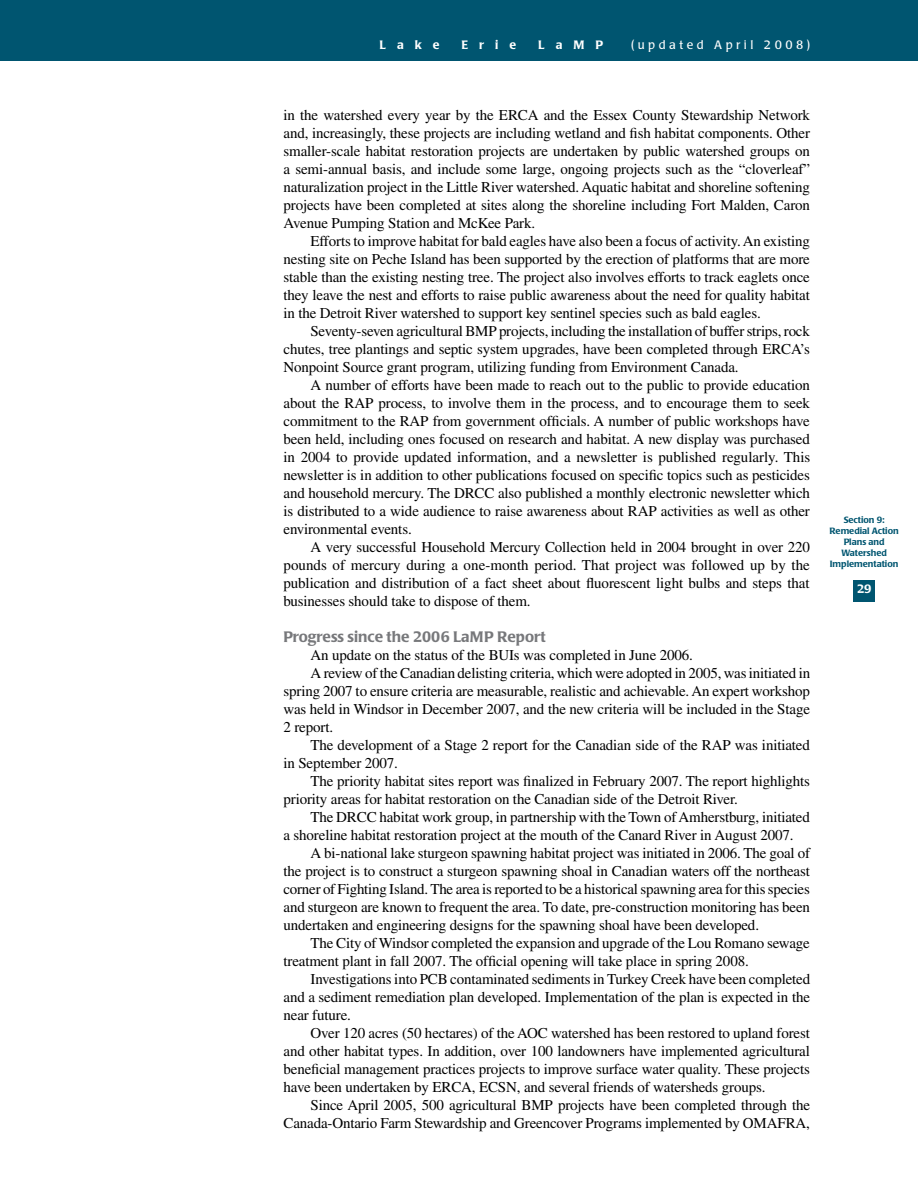
<style>
.page{position:relative;width:918px;height:1188px;background:#fff}
.page>*{position:absolute;margin:0;border:0;box-sizing:border-box;transform-origin:0 0}
.t1{font:15px/18px "Times";letter-spacing:-.01em;color:#000;text-align:justify}
.t2{font:500 15px "Poppl Laudatio";color:#77787b}
.t3{font:12px "Poppl Laudatio";color:#fff}
.t4{font:500 12px "Poppl Laudatio";color:#fff}
.t5{font:500 9px/10.8px "Poppl Laudatio";color:#005570;text-align:center}
</style>
<div class="page">
<div style="left:0;top:0;width:918px;height:61px;background:#005570"></div>
<div style="left:853px;top:580px;width:22px;height:22px;background:#005570"></div>
<p class="t4" style="left:380px;top:38px;width:61px">L a k e</p>
<p class="t4" style="left:461px;top:38px;width:56px">E r i e</p>
<p class="t4" style="left:538px;top:38px;width:66px">L a M P</p>
<p class="t3" style="left:631px;top:38px;width:180px">( u p d a t e d A p r i l 2 0 0 8 )</p>
<p class="t1" style="left:284px;top:106px;width:528px">in the watershed every year by the ERCA and the Essex County Stewardship Network and, increasingly, these projects are including wetland and fish habitat components. Other smaller-scale habitat restoration projects are undertaken by public watershed groups on a semi-annual basis, and include some large, ongoing projects such as the “cloverleaf” naturalization project in the Little River watershed. Aquatic habitat and shoreline softening projects have been completed at sites along the shoreline including Fort Malden, Caron Avenue Pumping Station and McKee Park.</p>
<p class="t1" style="left:284px;top:232px;width:528px;text-indent:27px">Efforts to improve habitat for bald eagles have also been a focus of activity. An existing nesting site on Peche Island has been supported by the erection of platforms that are more stable than the existing nesting tree. The project also involves efforts to track eaglets once they leave the nest and efforts to raise public awareness about the need for quality habitat in the Detroit River watershed to support key sentinel species such as bald eagles.</p>
<p class="t1" style="left:284px;top:322px;width:528px;text-indent:27px">Seventy-seven agricultural BMP projects, including the installation of buffer strips, rock chutes, tree plantings and septic system upgrades, have been completed through ERCA’s Nonpoint Source grant program, utilizing funding from Environment Canada.</p>
<p class="t1" style="left:284px;top:376px;width:528px;text-indent:27px">A number of efforts have been made to reach out to the public to provide education about the RAP process, to involve them in the process, and to encourage them to seek commitment to the RAP from government officials. A number of public workshops have been held, including ones focused on research and habitat. A new display was purchased in 2004 to provide updated information, and a newsletter is published regularly. This newsletter is in addition to other publications focused on specific topics such as pesticides and household mercury. The DRCC also published a monthly electronic newsletter which is distributed to a wide audience to raise awareness about RAP activities as well as other environmental events.</p>
<p class="t1" style="left:284px;top:538px;width:528px;text-indent:27px">A very successful Household Mercury Collection held in 2004 brought in over 220 pounds of mercury during a one-month period. That project was followed up by the publication and distribution of a fact sheet about fluorescent light bulbs and steps that businesses should take to dispose of them.</p>
<p class="t2" style="left:284px;top:628px;width:264px">Progress since the 2006 LaMP Report</p>
<p class="t1" style="left:310px;top:646px;width:384px">An update on the status of the BUIs was completed in June 2006.</p>
<p class="t1" style="left:310px;top:664px;width:501px">A review of the Canadian delisting criteria, which were adopted in 2005, was initiated in</p>
<p class="t1" style="left:284px;top:682px;width:528px">spring 2007 to ensure criteria are measurable, realistic and achievable. An expert workshop</p>
<p class="t1" style="left:284px;top:700px;width:528px">was held in Windsor in December 2007, and the new criteria will be included in the Stage</p>
<p class="t1" style="left:284px;top:718px;width:51px">2 report.</p>
<p class="t1" style="left:310px;top:736px;width:501px">The development of a Stage 2 report for the Canadian side of the RAP was initiated</p>
<p class="t1" style="left:284px;top:754px;width:116px">in September 2007.</p>
<p class="t1" style="left:310px;top:772px;width:501px">The priority habitat sites report was finalized in February 2007. The report highlights</p>
<p class="t1" style="left:284px;top:790px;width:456px">priority areas for habitat restoration on the Canadian side of the Detroit River.</p>
<p class="t1" style="left:310px;top:808px;width:501px">The DRCC habitat work group, in partnership with the Town of Amherstburg, initiated</p>
<p class="t1" style="left:284px;top:826px;width:512px">a shoreline habitat restoration project at the mouth of the Canard River in August 2007.</p>
<p class="t1" style="left:310px;top:844px;width:501px">A bi-national lake sturgeon spawning habitat project was initiated in 2006. The goal of</p>
<p class="t1" style="left:284px;top:862px;width:528px">the project is to construct a sturgeon spawning shoal in Canadian waters off the northeast</p>
<p class="t1" style="left:284px;top:880px;width:528px">corner of Fighting Island. The area is reported to be a historical spawning area for this species</p>
<p class="t1" style="left:284px;top:898px;width:528px">and sturgeon are known to frequent the area. To date, pre-construction monitoring has been</p>
<p class="t1" style="left:284px;top:916px;width:477px">undertaken and engineering designs for the spawning shoal have been developed.</p>
<p class="t1" style="left:310px;top:934px;width:501px">The City of Windsor completed the expansion and upgrade of the Lou Romano sewage</p>
<p class="t1" style="left:284px;top:952px;width:467px">treatment plant in fall 2007. The official opening will take place in spring 2008.</p>
<p class="t1" style="left:310px;top:970px;width:501px">Investigations into PCB contaminated sediments in Turkey Creek have been completed</p>
<p class="t1" style="left:284px;top:988px;width:528px">and a sediment remediation plan developed. Implementation of the plan is expected in the</p>
<p class="t1" style="left:284px;top:1006px;width:69px">near future.</p>
<p class="t1" style="left:310px;top:1024px;width:501px">Over 120 acres (50 hectares) of the AOC watershed has been restored to upland forest</p>
<p class="t1" style="left:284px;top:1042px;width:528px">and other habitat types. In addition, over 100 landowners have implemented agricultural</p>
<p class="t1" style="left:284px;top:1060px;width:528px">beneficial management practices projects to improve surface water quality. These projects</p>
<p class="t1" style="left:284px;top:1078px;width:484px">have been undertaken by ERCA, ECSN, and several friends of watersheds groups.</p>
<p class="t1" style="left:310px;top:1096px;width:501px">Since April 2005, 500 agricultural BMP projects have been completed through the</p>
<p class="t1" style="left:284px;top:1114px;width:528px">Canada-Ontario Farm Stewardship and Greencover Programs implemented by OMAFRA,</p>
<p class="t5" style="left:829px;top:515px;width:71px">Section 9:<br>Remedial Action<br>Plans and<br>Watershed<br>Implementation</p>
<p class="t4" style="left:857px;top:582px;width:16px">29</p>
</div>
